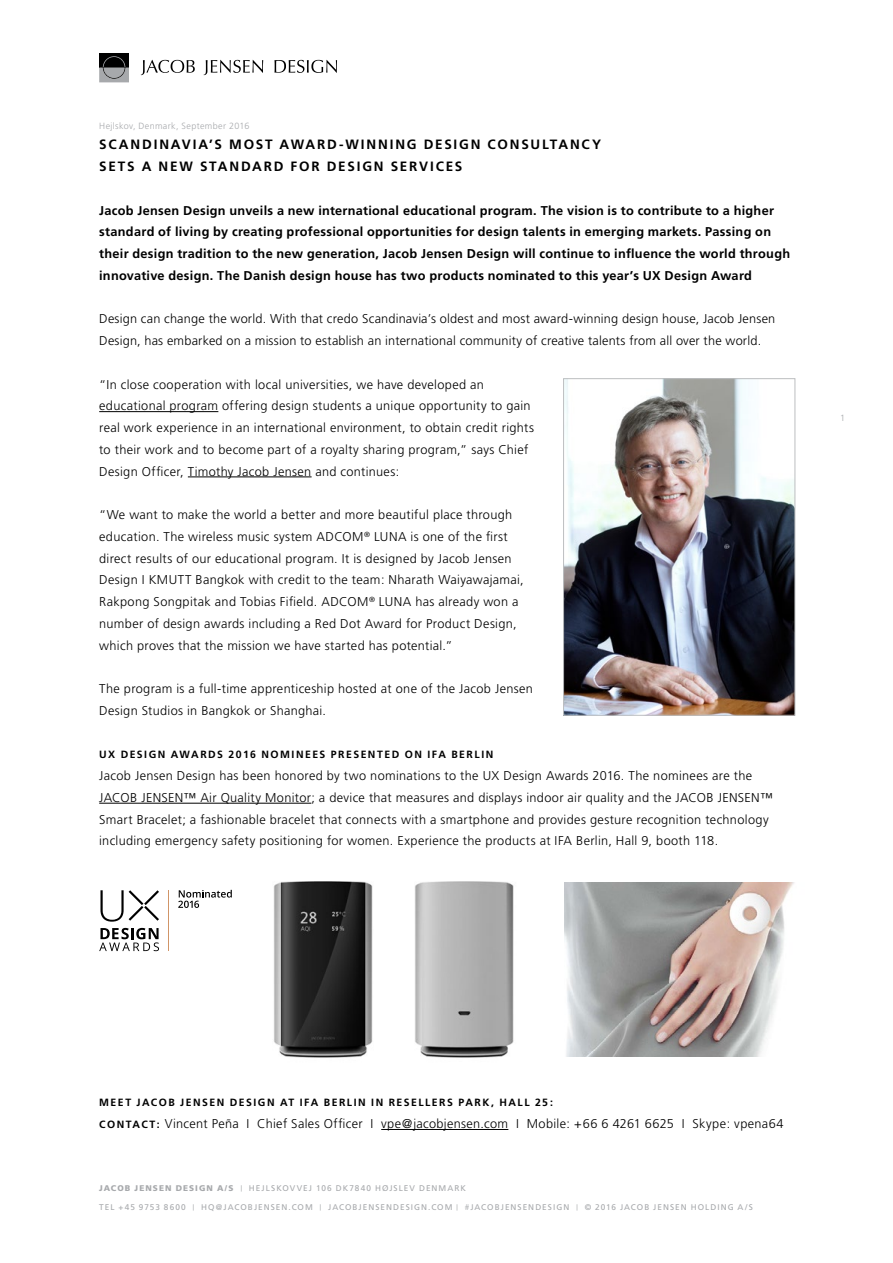
<style>
.page{position:relative;width:893px;height:1263px;background:#fff}
.page>*{position:absolute;margin:0;border:0;box-sizing:border-box;transform-origin:0 0}
.t1{font:700 13.5px/21.8px "Frutiger";letter-spacing:.135em;color:#000}
.t2{font:300 12.75px/21.8px "Frutiger";letter-spacing:.025em;color:#000}
.t3{font:700 12.75px/21.8px "Frutiger";letter-spacing:.02em;color:#000}
.t4{font:700 10.5px "Frutiger";letter-spacing:.14em;color:#000}
.t5{font:300 9px "Frutiger";letter-spacing:.04em;color:#a7a9ac}
.t6{font:8.25px "Frutiger";letter-spacing:.125em;color:#a7a9ac}
.s1{font-weight:700;font-size:10.5px}
.s2{font-weight:900}
.s3{font-size:6.3px}
.s4{font-weight:300}
</style>
<div class="page">
<svg style="left:141px;top:60px;width:54px;height:15px"></svg>
<svg style="left:204px;top:60px;width:59px;height:15px"></svg>
<svg style="left:274px;top:60px;width:63px;height:13px"></svg>
<div style="left:99px;top:53px;width:30px;height:15px;background:#000"></div>
<svg style="left:99px;top:56px;width:30px;height:26px"></svg>
<hr style="left:99px;top:411px;width:119px;height:1px;background:#000">
<hr style="left:188px;top:477px;width:124px;height:1px;background:#000">
<hr style="left:99px;top:803px;width:212px;height:1px;background:#000">
<hr style="left:381px;top:1129px;width:127px;height:1px;background:#000">
<img style="left:565px;top:380px;width:228px;height:333px">
<div style="left:563px;top:378px;width:232px;height:337px;border:1px solid #bcbec0"></div>
<img style="left:230px;top:881px;width:143px;height:177px">
<img style="left:415px;top:881px;width:99px;height:177px">
<img style="left:564px;top:883px;width:230px;height:174px">
<hr style="left:168px;top:890px;width:1px;height:61px;background:#d19567">
<svg style="left:99px;top:928px;width:60px;height:23px"></svg>
<svg style="left:100px;top:890px;width:59px;height:32px"></svg>
<svg style="left:178px;top:890px;width:54px;height:18px"></svg>
<p class="t5" style="left:99px;top:121px;width:152px">Hejlskov, Denmark, September 2016</p>
<p class="t1" style="left:99px;top:134px;width:503px">SCANDINAVIA’S MOST AWARD-WINNING DESIGN CONSULTANCY<br>SETS A NEW STANDARD FOR DESIGN SERVICES</p>
<p class="t3" style="left:99px;top:199px;width:692px">Jacob Jensen Design unveils a new international educational program. The vision is to contribute to a higher standard of living by creating professional opportunities for design talents in emerging markets. Passing on their design tradition to the new generation, Jacob Jensen Design will continue to influence the world through innovative design. The Danish design house has two products nominated to this year’s UX Design Award</p>
<p class="t2" style="left:99px;top:308px;width:678px">Design can change the world. With that credo Scandinavia’s oldest and most award-winning design house, Jacob Jensen<br>Design, has embarked on a mission to establish an international community of creative talents from all over the world.</p>
<p class="t2" style="left:99px;top:373px;width:436px">“In close cooperation with local universities, we have developed an educational program offering design students a unique opportunity to gain real work experience in an international environment, to obtain credit rights to their work and to become part of a royalty sharing program,” says Chief Design Officer, Timothy Jacob Jensen and continues:</p>
<p class="t2" style="left:99px;top:504px;width:426px">“We want to make the world a better and more beautiful place through education. The wireless music system ADCOM<sup>®</sup> LUNA is one of the first direct results of our educational program. It is designed by Jacob Jensen Design I KMUTT Bangkok with credit to the team: Nharath Waiyawajamai, Rakpong Songpitak and Tobias Fifield. ADCOM<sup>®</sup> LUNA has already won a number of design awards including a Red Dot Award for Product Design, which proves that the mission we have started has potential.”</p>
<p class="t2" style="left:99px;top:678px;width:435px">The program is a full-time apprenticeship hosted at one of the Jacob Jensen<br>Design Studios in Bangkok or Shanghai.</p>
<p class="t4" style="left:99px;top:748px;width:396px">UX DESIGN AWARDS 2016 NOMINEES PRESENTED ON IFA BERLIN</p>
<p class="t2" style="left:99px;top:765px;width:675px">Jacob Jensen Design has been honored by two nominations to the UX Design Awards 2016. The nominees are the JACOB JENSEN™ Air Quality Monitor; a device that measures and displays indoor air quality and the JACOB JENSEN™ Smart Bracelet; a fashionable bracelet that connects with a smartphone and provides gesture recognition technology including emergency safety positioning for women. Experience the products at IFA Berlin, Hall 9, booth 118.</p>
<p class="t5" style="left:840px;top:413px;width:7px">1</p>
<p class="t4" style="left:99px;top:1096px;width:455px">MEET JACOB JENSEN DESIGN AT IFA BERLIN IN RESELLERS PARK, HALL 25:</p>
<p class="t2" style="left:99px;top:1113px;width:686px"><span class="s1">CONTACT:</span> Vincent Peña I Chief Sales Officer I vpe@jacobjensen.com I Mobile: +66 6 4261 6625 I Skype: vpena64</p>
<p class="t6" style="left:99px;top:1183px;width:368px"><span class="s2">JACOB JENSEN DESIGN A/S</span> <span class="s3">|</span> HEJLSKOVVEJ 106 DK7840 HØJSLEV DENMARK</p>
<p class="t6" style="left:99px;top:1203px;width:655px">TEL +45 9753 8600 <span class="s3">|</span> HQ@JACOBJENSEN.COM <span class="s3">|</span> JACOBJENSENDESIGN.COM <span class="s3">|</span> <span class="s4">#</span>JACOBJENSENDESIGN <span class="s3">|</span> © 2016 JACOB JENSEN HOLDING A/S</p>
</div>
